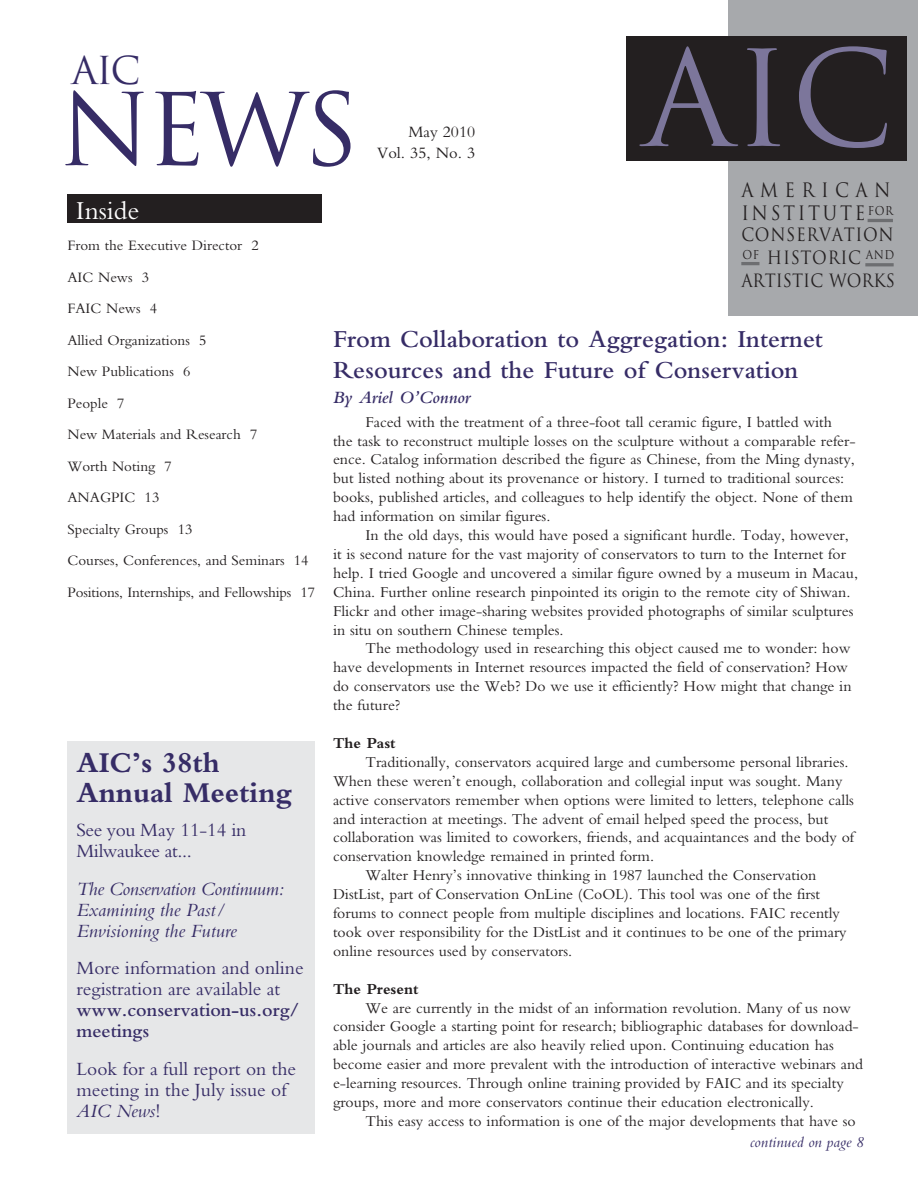
<style>
.page{position:relative;width:918px;height:1188px;background:#fff}
.page>*{position:absolute;margin:0;border:0;box-sizing:border-box;transform-origin:0 0}
.t1{font:129.6px "Trajan";color:#7c769b}
.t2{font:97.5px "Trajan";color:#362c66}
.t3{font:37.5px "Trajan";color:#362c66}
.t4{font:700 30px/30px "Bembo";color:#362c66}
.t5{font:27px "Bembo";color:#fff}
.t6{font:600 25.5px/30.6px "Bembo";color:#362c66}
.t7{font:19.5px/21px "Bembo";color:#362c66}
.t8{font:italic 19.5px/21px "Bembo";color:#362c66}
.t9{font:600 19.5px/21px "Bembo";color:#362c66}
.t10{font:19.5px/21px "Bembo";letter-spacing:-.02em;color:#362c66}
.t11{font:19.35px/23.2px "Trajan";letter-spacing:.15em;color:#231f20;scale:.9 1}
.t12{font:italic 600 18px "Bembo";color:#362c66}
.t13{font:17.85px/22.6px "Trajan";letter-spacing:.04em;color:#231f20;text-align:center;scale:.9 1}
.t14{font:16.5px/21px "Bembo";color:#231f20;text-align:right}
.t15{font:15.75px/18.9px "Bembo";color:#231f20}
.t16{font:700 15.75px "Bembo";color:#231f20}
.t17{font:italic 15.75px "Bembo";letter-spacing:.005em;color:#362c66}
.t18{font:15px/31.5px "Bembo";color:#231f20}
.t19{font:11.85px "Trajan";letter-spacing:.05em;color:#231f20;scale:.9 1}
.s1{font-style:italic}
</style>
<div class="page">
<div style="left:68px;top:194px;width:254px;height:29px;background:#231f20"></div>
<div style="left:729px;top:0;width:189px;height:315px;background:#a7a9ac"></div>
<div style="left:626px;top:36px;width:280px;height:124px;background:#231f20"></div>
<hr style="left:868px;top:219px;width:25px;height:3px;background:#6d6e71">
<hr style="left:741px;top:262px;width:18px;height:3px;background:#6d6e71">
<hr style="left:865px;top:263px;width:29px;height:3px;background:#6d6e71">
<div style="left:68px;top:741px;width:247px;height:393px;background:#e6e7e8"></div>
<h1 class="t1" style="left:643px;top:21px;width:254px">AIC</h1>
<p class="t11" style="left:741px;top:178px;width:167px">AMERICAN<br>INSTITUTE</p>
<p class="t13" style="left:741px;top:224px;width:172px">CONSERVATION<br>HISTORIC<br>ARTISTIC WORKS</p>
<h3 class="t3" style="left:72px;top:48px;width:71px">AIC</h3>
<h2 class="t2" style="left:59px;top:71px;width:302px">NEWS</h2>
<p class="t14" style="left:377px;top:121px;width:100px">May 2010<br>Vol. 35, No. 3</p>
<h3 class="t5" style="left:76px;top:195px;width:65px">Inside</h3>
<p class="t18" style="left:68px;top:229px;width:249px">From the Executive Director 2<br>AIC News 3<br>FAIC News 4<br>Allied Organizations 5<br>New Publications 6<br>People 7<br>New Materials and Research 7<br>Worth Noting 7<br>ANAGPIC 13<br>Specialty Groups 13<br>Courses, Conferences, and Seminars 14<br>Positions, Internships, and Fellowships 17</p>
<p class="t19" style="left:868px;top:204px;width:30px">FOR</p>
<p class="t19" style="left:743px;top:248px;width:20px">OF</p>
<p class="t19" style="left:866px;top:248px;width:33px">AND</p>
<h3 class="t6" style="left:333px;top:324px;width:492px">From Collaboration to Aggregation: Internet<br>Resources and the Future of Conservation</h3>
<p class="t12" style="left:333px;top:388px;width:139px">By Ariel O’Connor</p>
<p class="t15" style="left:333px;top:412px;width:524px;text-indent:32px">Faced with the treatment of a three-foot tall ceramic figure, I battled with the task to reconstruct multiple losses on the sculpture without a comparable refer&shy;ence. Catalog information described the figure as Chinese, from the Ming dynasty, but listed nothing about its provenance or history. I turned to traditional sources: books, published articles, and colleagues to help identify the object. None of them had information on similar figures.</p>
<p class="t15" style="left:333px;top:525px;width:527px;text-indent:32px">In the old days, this would have posed a significant hurdle. Today, however, it is second nature for the vast majority of conservators to turn to the Internet for help. I tried Google and uncovered a similar figure owned by a museum in Macau, China. Further online research pinpointed its origin to the remote city of Shiwan.<br>Flickr and other image-sharing websites provided photographs of similar sculptures in situ on southern Chinese temples.</p>
<p class="t15" style="left:333px;top:639px;width:520px;text-indent:32px">The methodology used in researching this object caused me to wonder: how have developments in Internet resources impacted the field of conservation? How do conservators use the Web? Do we use it efficiently? How might that change in the future?</p>
<p class="t16" style="left:333px;top:734px;width:64px">The Past</p>
<p class="t15" style="left:365px;top:752px;width:485px">Traditionally, conservators acquired large and cumbersome personal libraries.</p>
<p class="t15" style="left:333px;top:771px;width:511px">When these weren’t enough, collaboration and collegial input was sought. Many</p>
<p class="t15" style="left:333px;top:790px;width:522px">active conservators remember when options were limited to letters, telephone calls</p>
<p class="t15" style="left:333px;top:809px;width:497px">and interaction at meetings. The advent of email helped speed the process, but</p>
<p class="t15" style="left:333px;top:828px;width:523px">collaboration was limited to coworkers, friends, and acquaintances and the body of</p>
<p class="t15" style="left:333px;top:847px;width:323px">conservation knowledge remained in printed form.</p>
<p class="t15" style="left:365px;top:866px;width:453px">Walter Henry’s innovative thinking in 1987 launched the Conservation</p>
<p class="t15" style="left:333px;top:884px;width:489px">DistList, part of Conservation OnLine (CoOL). This tool was one of the first</p>
<p class="t15" style="left:333px;top:903px;width:509px">forums to connect people from multiple disciplines and locations. FAIC recently</p>
<p class="t15" style="left:333px;top:922px;width:515px">took over responsibility for the DistList and it continues to be one of the primary</p>
<p class="t15" style="left:333px;top:941px;width:241px">online resources used by conservators.</p>
<p class="t16" style="left:333px;top:980px;width:87px">The Present</p>
<p class="t15" style="left:333px;top:998px;width:532px;text-indent:32px">We are currently in the midst of an information revolution. Many of us now consider Google a starting point for research; bibliographic databases for download&shy;able journals and articles are also heavily relied upon. Continuing education has become easier and more prevalent with the introduction of interactive webinars and e-learning resources. Through online training provided by FAIC and its specialty groups, more and more conservators continue their education electronically.</p>
<p class="t15" style="left:365px;top:1111px;width:492px">This easy access to information is one of the major developments that have so</p>
<h3 class="t4" style="left:76px;top:747px;width:217px">AIC’s 38th<br>Annual Meeting</h3>
<p class="t10" style="left:76px;top:819px;width:171px">See you May 11-14 in<br>Milwaukee at...</p>
<p class="t8" style="left:76px;top:878px;width:209px">The Conservation Continuum:<br>Examining the Past/<br>Envisioning the Future</p>
<p class="t7" style="left:76px;top:957px;width:229px">More information and online registration are available at</p>
<p class="t9" style="left:76px;top:999px;width:224px">www.conservation-us.org/ meetings</p>
<p class="t7" style="left:76px;top:1058px;width:221px">Look for a full report on the meeting in the July issue of<br><span class="s1">AIC News</span>!</p>
<p class="t17" style="left:750px;top:1133px;width:115px">continued on page 8</p>
</div>
